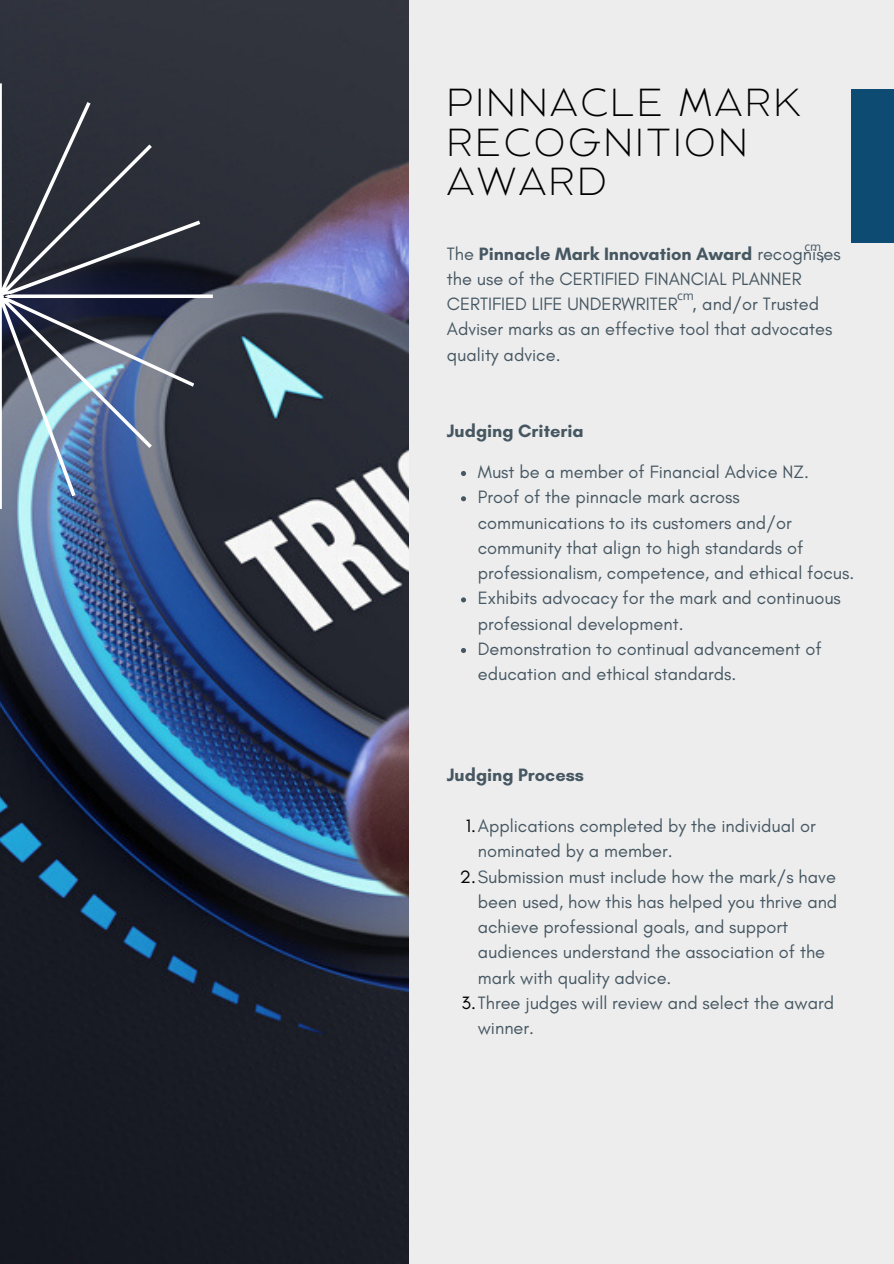
<style>
.page{position:relative;width:894px;height:1264px;background:#fff}
.page>*{position:absolute;margin:0;border:0;box-sizing:border-box;transform-origin:0 0}
.t1{font:200 39px/39.3px "Balgin";letter-spacing:.07em;color:#000001}
.t2{font:18.15px/25.2px "Glacial Indifference";color:#465762}
.t3{font:700 18.15px "Glacial Indifference";color:#465762}
.t4{font:18.15px "Open Sans";color:#465762}
.t5{font:12px "Open Sans";color:#465762}
.s1{font-weight:700}
.s2{font-family:"Open Sans"}
.s3{color:#000001}
</style>
<div class="page">
<div style="left:0;top:0;width:893px;height:1263px;background:#ededed"></div>
<img style="left:0;top:0;width:408px;height:1263px">
<div style="left:850px;top:89px;width:43px;height:154px;background:#0e4b73"></div>
<svg style="left:0;top:83px;width:213px;height:426px"></svg>
<svg style="left:461px;top:471px;width:5px;height:5px"></svg>
<svg style="left:461px;top:496px;width:5px;height:5px"></svg>
<svg style="left:461px;top:597px;width:5px;height:5px"></svg>
<svg style="left:461px;top:648px;width:5px;height:5px"></svg>
<p class="t1" style="left:446px;top:87px;width:355px">PINNACLE MARK<br>RECOGNITION<br>AWARD</p>
<p class="t5" style="left:804px;top:238px;width:18px">cm</p>
<p class="t2" style="left:446px;top:240px;width:395px">The <span class="s1">Pinnacle Mark Innovation Award</span> recognises the use of the CERTIFIED FINANCIAL PLANNER<br>CERTIFIED LIFE UNDERWRITER</p>
<p class="t4" style="left:820px;top:241px;width:6px">,</p>
<p class="t5" style="left:677px;top:287px;width:18px">cm</p>
<p class="t2" style="left:446px;top:291px;width:387px;text-indent:246px"><span class="s2">,</span> and/or Trusted<br>Adviser marks as an effective tool that advocates quality advice.</p>
<p class="t3" style="left:446px;top:419px;width:138px">Judging Criteria</p>
<p class="t2" style="left:477px;top:459px;width:332px">Must be a member of Financial Advice NZ.</p>
<p class="t2" style="left:477px;top:484px;width:378px">Proof of the pinnacle mark across communications to its customers and/or community that align to high standards of professionalism, competence, and ethical focus.</p>
<p class="t2" style="left:477px;top:585px;width:364px">Exhibits advocacy for the mark and continuous professional development.</p>
<p class="t2" style="left:477px;top:636px;width:345px">Demonstration to continual advancement of education and ethical standards.</p>
<p class="t3" style="left:446px;top:764px;width:139px">Judging Process</p>
<p class="t2" style="left:477px;top:813px;width:339px;text-indent:-12px"><span class="s3">1.</span>Applications completed by the individual or nominated by a member.</p>
<p class="t2" style="left:477px;top:863px;width:361px;text-indent:-18px"><span class="s3">2.</span>Submission must include how the mark/s have been used, how this has helped you thrive and achieve professional goals, and support audiences understand the association of the mark with quality advice.</p>
<p class="t2" style="left:477px;top:990px;width:358px;text-indent:-16px"><span class="s3">3.</span>Three judges will review and select the award winner.</p>
</div>
